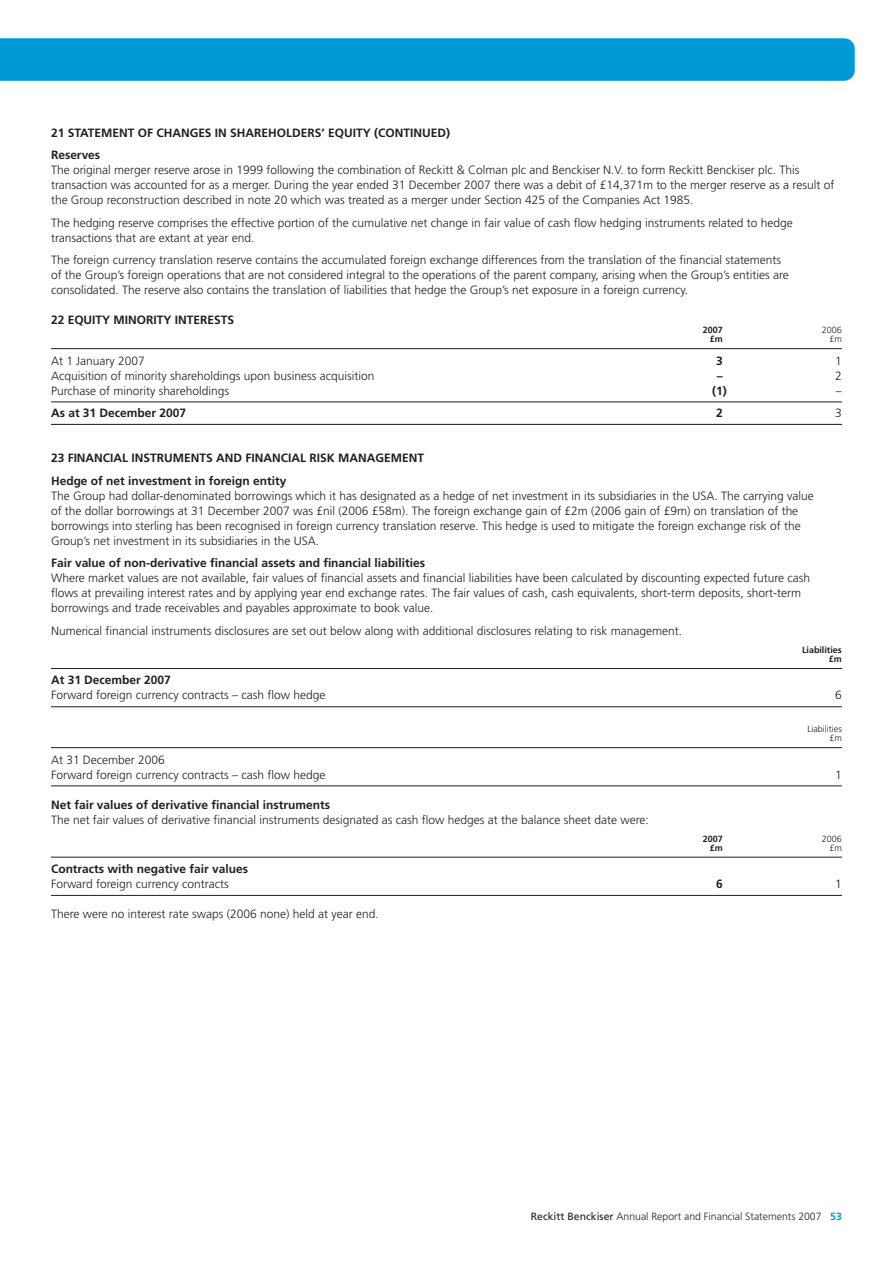
<style>
.page{position:relative;width:893px;height:1263px;background:#fff}
.page>*{position:absolute;margin:0;border:0;box-sizing:border-box;transform-origin:0 0}
.t1{font:300 12px/15px "Frutiger";color:#231f20}
.t2{font:700 12px/22.5px "Frutiger";color:#231f20}
.t3{font:300 10.5px "Frutiger";color:#231f20}
.t4{font:700 9px/9px "Frutiger";color:#231f20;text-align:right}
.t5{font:300 9px/9px "Frutiger";color:#231f20;text-align:right}
.s1{font-weight:400}
.s2{font-weight:700;color:#0099d8}
</style>
<div class="page">
<hr style="left:51px;top:348px;width:791px;height:1px;background:#231f20">
<hr style="left:51px;top:402px;width:791px;height:1px;background:#231f20">
<hr style="left:51px;top:424px;width:791px;height:1px;background:#231f20">
<hr style="left:51px;top:668px;width:791px;height:1px;background:#231f20">
<hr style="left:51px;top:706px;width:791px;height:1px;background:#231f20">
<hr style="left:51px;top:747px;width:791px;height:1px;background:#231f20">
<hr style="left:51px;top:786px;width:791px;height:1px;background:#231f20">
<hr style="left:51px;top:857px;width:791px;height:1px;background:#231f20">
<hr style="left:51px;top:895px;width:791px;height:1px;background:#231f20">
<div style="left:0;top:38px;width:855px;height:43px;background:#0099d8"></div>
<p class="t2" style="left:51px;top:122px;width:401px">21 STATEMENT OF CHANGES IN SHAREHOLDERS’ EQUITY (CONTINUED)<br>Reserves</p>
<p class="t1" style="left:51px;top:163px;width:785px">The original merger reserve arose in 1999 following the combination of Reckitt &amp; Colman plc and Benckiser N.V. to form Reckitt Benckiser plc. This transaction was accounted for as a merger. During the year ended 31 December 2007 there was a debit of £14,371m to the merger reserve as a result of the Group reconstruction described in note 20 which was treated as a merger under Section 425 of the Companies Act 1985.</p>
<p class="t1" style="left:51px;top:216px;width:743px">The hedging reserve comprises the effective portion of the cumulative net change in fair value of cash flow hedging instruments related to hedge transactions that are extant at year end.</p>
<p class="t1" style="left:51px;top:253px;width:739px">The foreign currency translation reserve contains the accumulated foreign exchange differences from the translation of the financial statements of the Group’s foreign operations that are not considered integral to the operations of the parent company, arising when the Group’s entities are consolidated. The reserve also contains the translation of liabilities that hedge the Group’s net exposure in a foreign currency.</p>
<p class="t2" style="left:51px;top:310px;width:185px">22 EQUITY MINORITY INTERESTS</p>
<p class="t4" style="left:703px;top:326px;width:21px">2007</p>
<p class="t5" style="left:822px;top:326px;width:21px">2006</p>
<p class="t4" style="left:710px;top:335px;width:14px">£m</p>
<p class="t5" style="left:829px;top:335px;width:14px">£m</p>
<p class="t1" style="left:51px;top:354px;width:95px">At 1 January 2007</p>
<p class="t2" style="left:716px;top:350px;width:8px">3</p>
<p class="t1" style="left:835px;top:354px;width:8px">1</p>
<p class="t1" style="left:51px;top:369px;width:325px">Acquisition of minority shareholdings upon business acquisition</p>
<p class="t2" style="left:717px;top:365px;width:7px">–</p>
<p class="t1" style="left:835px;top:369px;width:8px">2</p>
<p class="t1" style="left:51px;top:384px;width:180px">Purchase of minority shareholdings</p>
<p class="t2" style="left:712px;top:380px;width:16px">(1)</p>
<p class="t1" style="left:836px;top:384px;width:7px">–</p>
<p class="t2" style="left:51px;top:403px;width:137px">As at 31 December 2007</p>
<p class="t2" style="left:716px;top:403px;width:8px">2</p>
<p class="t1" style="left:835px;top:406px;width:8px">3</p>
<p class="t2" style="left:51px;top:448px;width:375px">23 FINANCIAL INSTRUMENTS AND FINANCIAL RISK MANAGEMENT<br>Hedge of net investment in foreign entity</p>
<p class="t1" style="left:51px;top:489px;width:764px">The Group had dollar-denominated borrowings which it has designated as a hedge of net investment in its subsidiaries in the USA. The carrying value of the dollar borrowings at 31 December 2007 was £nil (2006 £58m). The foreign exchange gain of £2m (2006 gain of £9m) on translation of the borrowings into sterling has been recognised in foreign currency translation reserve. This hedge is used to mitigate the foreign exchange risk of the Group’s net investment in its subsidiaries in the USA.</p>
<p class="t2" style="left:51px;top:553px;width:376px">Fair value of non-derivative financial assets and financial liabilities</p>
<p class="t1" style="left:51px;top:572px;width:761px">Where market values are not available, fair values of financial assets and financial liabilities have been calculated by discounting expected future cash flows at prevailing interest rates and by applying year end exchange rates. The fair values of cash, cash equivalents, short-term deposits, short-term borrowings and trade receivables and payables approximate to book value.</p>
<p class="t1" style="left:51px;top:624px;width:633px">Numerical financial instruments disclosures are set out below along with additional disclosures relating to risk management.</p>
<p class="t4" style="left:802px;top:646px;width:41px">Liabilities £m</p>
<p class="t2" style="left:51px;top:670px;width:121px">At 31 December 2007</p>
<p class="t1" style="left:51px;top:689px;width:276px">Forward foreign currency contracts – cash flow hedge</p>
<p class="t1" style="left:835px;top:689px;width:8px">6</p>
<p class="t5" style="left:807px;top:725px;width:36px">Liabilities £m</p>
<p class="t1" style="left:51px;top:753px;width:276px">At 31 December 2006<br>Forward foreign currency contracts – cash flow hedge</p>
<p class="t1" style="left:835px;top:768px;width:8px">1</p>
<p class="t2" style="left:51px;top:794px;width:281px">Net fair values of derivative financial instruments</p>
<p class="t1" style="left:51px;top:813px;width:599px">The net fair values of derivative financial instruments designated as cash flow hedges at the balance sheet date were:</p>
<p class="t4" style="left:703px;top:835px;width:21px">2007</p>
<p class="t5" style="left:822px;top:835px;width:21px">2006</p>
<p class="t4" style="left:710px;top:844px;width:14px">£m</p>
<p class="t5" style="left:829px;top:844px;width:14px">£m</p>
<p class="t2" style="left:51px;top:858px;width:199px">Contracts with negative fair values</p>
<p class="t1" style="left:51px;top:877px;width:179px">Forward foreign currency contracts</p>
<p class="t2" style="left:716px;top:873px;width:8px">6</p>
<p class="t1" style="left:835px;top:877px;width:8px">1</p>
<p class="t1" style="left:51px;top:907px;width:329px">There were no interest rate swaps (2006 none) held at year end.</p>
<p class="t3" style="left:531px;top:1212px;width:313px"><span class="s1">Reckitt Benckiser</span> Annual Report and Financial Statements 2007 <span class="s2">53</span></p>
</div>
